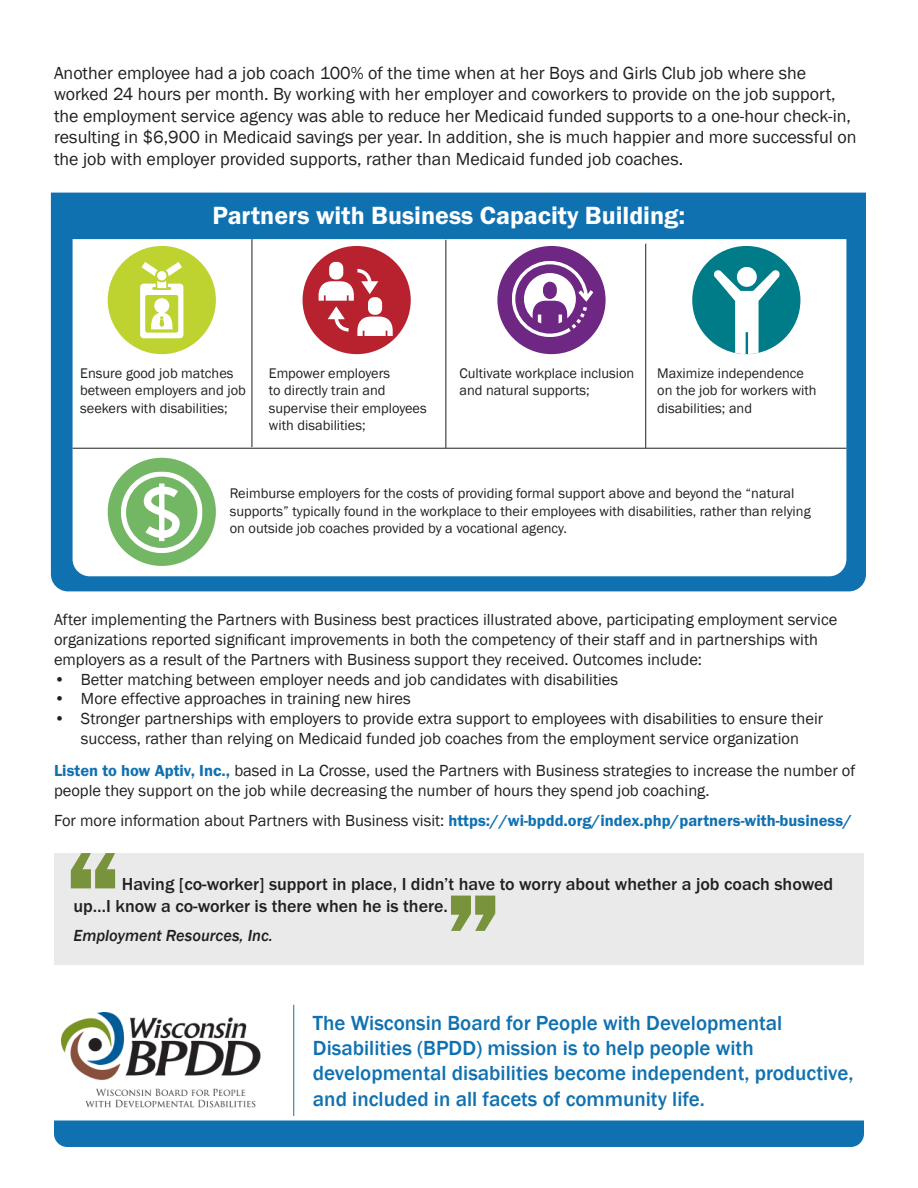
<style>
.page{position:relative;width:918px;height:1188px;background:#fff}
.page>*{position:absolute;margin:0;border:0;box-sizing:border-box;transform-origin:0 0}
.t1{font:600 25.8px "Franklin Gothic Itc T";color:#fff}
.t2{font:500 21px/25.2px "Franklin Gothic";color:#1071b1}
.t3{font:18px/21.6px "Franklin Gothic";color:#221f1f}
.t4{font:500 18px/21.6px "Franklin Gothic Itc T";color:#221f1f}
.t5{font:16.5px/19.8px "Franklin Gothic";color:#221f1f}
.t6{font:600 16.5px "Franklin Gothic Itc T";color:#1071b1}
.t7{font:italic 500 16.5px "Franklin Gothic";color:#221f1f}
.t8{font:14.4px/17.2px "Franklin Gothic";color:#221f1f}
.s1{font-family:"Franklin Gothic Itc T";font-weight:600;color:#1071b1}
.s2{font-family:"Franklin Gothic";font-weight:400;color:#221f1f}
</style>
<div class="page">
<img style="left:61px;top:1012px;width:200px;height:96px">
<hr style="left:293px;top:1005px;width:1px;height:111px;background:#1071b1">
<div style="left:54px;top:1121px;width:810px;height:26px;background:#1071b1"></div>
<div style="left:51px;top:193px;width:815px;height:398px;background:#1071b1"></div>
<svg style="left:73px;top:239px;width:773px;height:337px"></svg>
<hr style="left:252px;top:239px;width:1px;height:208px;background:#221f1f">
<hr style="left:445px;top:240px;width:1px;height:208px;background:#221f1f">
<hr style="left:645px;top:244px;width:1px;height:204px;background:#221f1f">
<div style="left:108px;top:246px;width:108px;height:108px;background:#bed230;border-radius:50%"></div>
<svg style="left:140px;top:262px;width:43px;height:76px"></svg>
<div style="left:303px;top:246px;width:108px;height:108px;background:#b8222f;border-radius:50%"></div>
<svg style="left:319px;top:269px;width:74px;height:67px"></svg>
<div style="left:329px;top:262px;width:14px;height:18px;background:#fff;border-radius:6px"></div>
<div style="left:368px;top:297px;width:14px;height:18px;background:#fff;border-radius:6px"></div>
<div style="left:497px;top:246px;width:109px;height:108px;background:#6f2784;border-radius:50%"></div>
<svg style="left:512px;top:261px;width:81px;height:76px"></svg>
<div style="left:692px;top:246px;width:108px;height:108px;background:#007c89;border-radius:50%"></div>
<svg style="left:737px;top:267px;width:20px;height:20px"></svg>
<svg style="left:714px;top:270px;width:66px;height:84px"></svg>
<div style="left:108px;top:458px;width:108px;height:108px;background:#73b664;border-radius:50%"></div>
<svg style="left:121px;top:472px;width:82px;height:81px"></svg>
<hr style="left:73px;top:448px;width:773px;height:1px;background:#221f1f">
<div style="left:54px;top:853px;width:809px;height:111px;background:#eaeaeb"></div>
<svg style="left:71px;top:853px;width:44px;height:35px"></svg>
<svg style="left:451px;top:896px;width:44px;height:35px"></svg>
<p class="t3" style="left:54px;top:63px;width:804px">Another employee had a job coach 100% of the time when at her Boys and Girls Club job where she worked 24 hours per month. By working with her employer and coworkers to provide on the job support, the employment service agency was able to reduce her Medicaid funded supports to a one-hour check-in, resulting in $6,900 in Medicaid savings per year. In addition, she is much happier and more successful on the job with employer provided supports, rather than Medicaid funded job coaches.</p>
<h1 class="t1" style="left:212px;top:206px;width:474px">Partners with Business Capacity Building:</h1>
<p class="t8" style="left:80px;top:366px;width:167px">Ensure good job matches between employers and job seekers with disabilities;</p>
<p class="t8" style="left:269px;top:366px;width:159px">Empower employers<br>to directly train and supervise their employees with disabilities;</p>
<p class="t8" style="left:459px;top:366px;width:176px">Cultivate workplace inclusion and natural supports;</p>
<p class="t8" style="left:657px;top:366px;width:161px">Maximize independence on the job for workers with disabilities; and</p>
<p class="t8" style="left:230px;top:486px;width:582px">Reimburse employers for the costs of providing formal support above and beyond the “natural supports” typically found in the workplace to their employees with disabilities, rather than relying on outside job coaches provided by a vocational agency.</p>
<p class="t5" style="left:54px;top:611px;width:785px">After implementing the Partners with Business best practices illustrated above, participating employment service organizations reported significant improvements in both the competency of their staff and in partnerships with employers as a result of the Partners with Business support they received. Outcomes include:</p>
<p class="t5" style="left:54px;top:670px;width:566px">• Better matching between employer needs and job candidates with disabilities</p>
<p class="t5" style="left:54px;top:690px;width:358px">• More effective approaches in training new hires</p>
<p class="t5" style="left:54px;top:710px;width:771px;text-align:center">• Stronger partnerships with employers to provide extra support to employees with disabilities to ensure their success, rather than relying on Medicaid funded job coaches from the employment service organization</p>
<p class="t5" style="left:54px;top:761px;width:803px"><span class="s1">Listen to how Aptiv, Inc.,</span> based in La Crosse, used the Partners with Business strategies to increase the number of people they support on the job while decreasing the number of hours they spend job coaching.</p>
<p class="t6" style="left:54px;top:814px;width:800px"><span class="s2">For more information about Partners with Business visit:</span> https://wi-bpdd.org/index.php/partners-with-business/</p>
<p class="t4" style="left:73px;top:875px;width:761px;text-indent:48px">Having [co-worker] support in place, I didn’t have to worry about whether a job coach showed up…I know a co-worker is there when he is there.</p>
<p class="t7" style="left:73px;top:928px;width:201px">Employment Resources, Inc.</p>
<p class="t2" style="left:313px;top:1011px;width:542px">The Wisconsin Board for People with Developmental Disabilities (BPDD) mission is to help people with developmental disabilities become independent, productive, and included in all facets of community life.</p>
</div>
